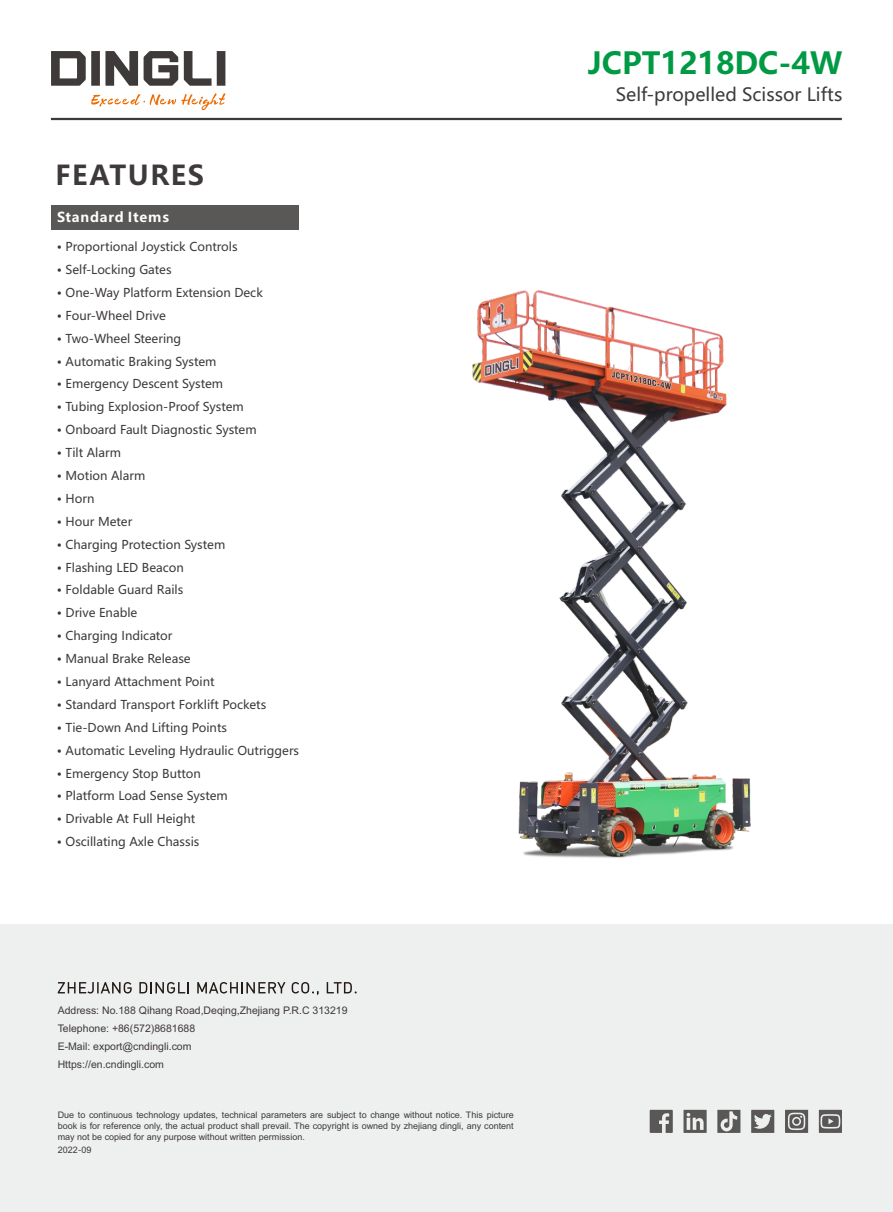
<style>
.page{position:relative;width:893px;height:1212px;background:#fff}
.page>*{position:absolute;margin:0;border:0;box-sizing:border-box;transform-origin:0 0}
.t1{font:700 30px "Microsoft Ya Hei";color:#094}
.t2{font:700 27px "Microsoft Ya Hei";letter-spacing:.06em;color:#3e3a39}
.t3{font:18px "Microsoft Ya Hei";color:#3e3a39}
.t4{font:700 13.5px "Microsoft Ya Hei";letter-spacing:.06em;color:#fff}
.t5{font:12px "Microsoft Ya Hei";color:#3e3a39}
.t6{font:10.5px/18px "Arial";color:#3e3a39}
.t7{font:9px/11.1px "Arial";color:#3e3a39;text-align:justify}
.s1{font-family:"Microsoft Ya Hei"}
</style>
<div class="page">
<svg style="left:91px;top:93px;width:134px;height:18px"></svg>
<svg style="left:51px;top:51px;width:174px;height:35px"></svg>
<hr style="left:51px;top:118px;width:791px;height:2px;background:#3e3a39">
<div style="left:51px;top:205px;width:247px;height:25px;background:#595857"></div>
<div style="left:0;top:924px;width:893px;height:288px;background:#eeefef"></div>
<svg style="left:650px;top:1110px;width:23px;height:23px"></svg>
<svg style="left:751px;top:1110px;width:23px;height:23px"></svg>
<svg style="left:717px;top:1110px;width:23px;height:23px"></svg>
<svg style="left:683px;top:1110px;width:24px;height:23px"></svg>
<svg style="left:819px;top:1110px;width:23px;height:23px"></svg>
<svg style="left:785px;top:1110px;width:23px;height:23px"></svg>
<svg style="left:58px;top:982px;width:74px;height:11px"></svg>
<svg style="left:139px;top:982px;width:50px;height:11px"></svg>
<svg style="left:197px;top:982px;width:88px;height:11px"></svg>
<svg style="left:292px;top:982px;width:27px;height:13px"></svg>
<svg style="left:327px;top:982px;width:30px;height:11px"></svg>
<img style="left:472px;top:290px;width:279px;height:568px">
<h2 class="t2" style="left:55px;top:163px;width:150px">FEATURES</h2>
<p class="t4" style="left:57px;top:211px;width:113px">Standard Items</p>
<p class="t5" style="left:57px;top:241px;width:182px">• Proportional Joystick Controls</p>
<p class="t5" style="left:57px;top:264px;width:116px">• Self-Locking Gates</p>
<p class="t5" style="left:57px;top:287px;width:208px">• One-Way Platform Extension Deck</p>
<p class="t5" style="left:57px;top:310px;width:111px">• Four-Wheel Drive</p>
<p class="t5" style="left:57px;top:333px;width:126px">• Two-Wheel Steering</p>
<p class="t5" style="left:57px;top:356px;width:161px">• Automatic Braking System</p>
<p class="t5" style="left:57px;top:379px;width:168px">• Emergency Descent System</p>
<p class="t5" style="left:57px;top:402px;width:189px">• Tubing Explosion-Proof System</p>
<p class="t5" style="left:57px;top:424px;width:201px">• Onboard Fault Diagnostic System</p>
<p class="t5" style="left:57px;top:447px;width:66px">• Tilt Alarm</p>
<p class="t5" style="left:57px;top:470px;width:90px">• Motion Alarm</p>
<p class="t5" style="left:57px;top:493px;width:39px">• Horn</p>
<p class="t5" style="left:57px;top:516px;width:77px">• Hour Meter</p>
<p class="t5" style="left:57px;top:539px;width:170px">• Charging Protection System</p>
<p class="t5" style="left:57px;top:562px;width:129px">• Flashing LED Beacon</p>
<p class="t5" style="left:57px;top:585px;width:128px">• Foldable Guard Rails</p>
<p class="t5" style="left:57px;top:607px;width:82px">• Drive Enable</p>
<p class="t5" style="left:57px;top:630px;width:117px">• Charging Indicator</p>
<p class="t5" style="left:57px;top:653px;width:135px">• Manual Brake Release</p>
<p class="t5" style="left:57px;top:676px;width:159px">• Lanyard Attachment Point</p>
<p class="t5" style="left:57px;top:699px;width:211px">• Standard Transport Forklift Pockets</p>
<p class="t5" style="left:57px;top:722px;width:172px">• Tie-Down And Lifting Points</p>
<p class="t5" style="left:57px;top:745px;width:244px">• Automatic Leveling Hydraulic Outriggers</p>
<p class="t5" style="left:57px;top:768px;width:146px">• Emergency Stop Button</p>
<p class="t5" style="left:57px;top:791px;width:173px">• Platform Load Sense System</p>
<p class="t5" style="left:57px;top:813px;width:140px">• Drivable At Full Height</p>
<p class="t5" style="left:57px;top:836px;width:144px">• Oscillating Axle Chassis</p>
<p class="t6" style="left:58px;top:1002px;width:291px">Address: No.188 Qihang Road,Deqing,Zhejiang P.R.C 313219<br>Telephone: +86(572)8681688<br>E-Mail: export@cndingli.com<br>Https://en.cndingli.com</p>
<p class="t7" style="left:58px;top:1110px;width:457px">Due to continuous technology updates, technical parameters are subject to change without notice. This picture book is for reference only, the actual product shall prevail. The copyright is owned by zhejiang dingli, any content may not be copied for any purpose without written permission.</p>
<p class="t7" style="left:58px;top:1145px;width:35px">2022<span class="s1">-</span>09</p>
<h1 class="t1" style="left:588px;top:50px;width:256px">JCPT1218DC-4W</h1>
<h3 class="t3" style="left:616px;top:86px;width:228px">Self-propelled Scissor Lifts</h3>
</div>
